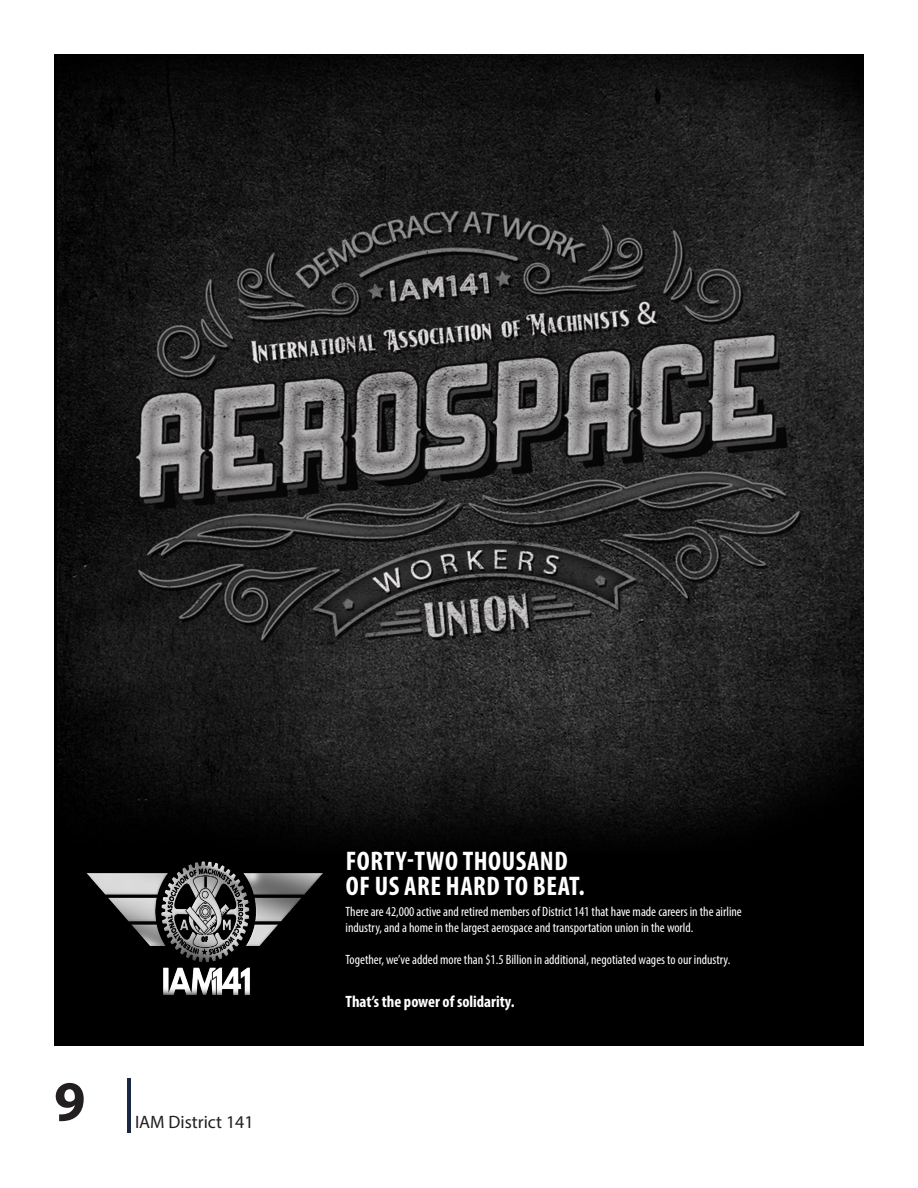
<style>
.page{position:relative;width:918px;height:1188px;background:#fff}
.page>*{position:absolute;margin:0;border:0;box-sizing:border-box;transform-origin:0 0}
.t1{font:700 57px "Myriad Pro";color:#231f20}
.t2{font:700 condensed 27px "Myriad Pro";letter-spacing:.02em;color:#fff}
.t3{font:18px "Myriad Pro";color:#231f20}
.t4{font:700 condensed 16.5px "Myriad Pro";color:#fff}
.t5{font:condensed 13.5px/16.2px "Myriad Pro";color:#fff}
</style>
<div class="page">
<hr style="left:127px;top:1079px;width:4px;height:54px;background:#1a2742">
<img style="left:54px;top:55px;width:810px;height:990px">
<img style="left:71px;top:849px;width:275px;height:160px">
<p class="t1" style="left:54px;top:1064px;width:33px">9</p>
<p class="t3" style="left:135px;top:1111px;width:120px">IAM District 141</p>
<p class="t2" style="left:346px;top:844px;width:223px">FORTY-TWO THOUSAND</p>
<p class="t2" style="left:346px;top:869px;width:240px">OF US ARE HARD TO BEAT.</p>
<p class="t5" style="left:346px;top:903px;width:398px">There are 42,000 active and retired members of District 141 that have made careers in the airline industry, and a home in the largest aerospace and transportation union in the world.</p>
<p class="t5" style="left:346px;top:952px;width:386px">Together, we’ve added more than $1.5 Billion in additional, negotiated wages to our industry.</p>
<p class="t4" style="left:346px;top:992px;width:170px">That’s the power of solidarity.</p>
</div>
